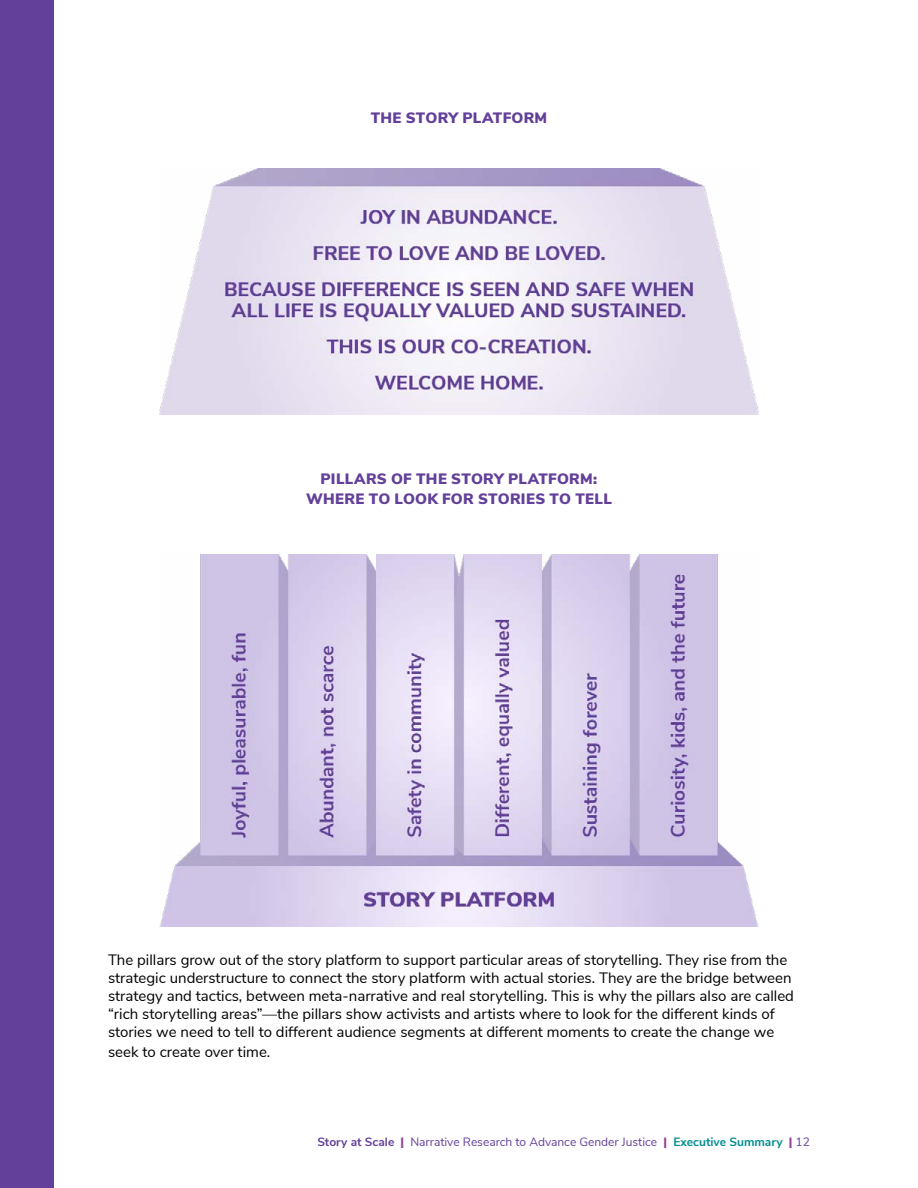
<style>
.page{position:relative;width:918px;height:1188px;background:#fff}
.page>*{position:absolute;margin:0;border:0;box-sizing:border-box;transform-origin:0 0}
.t1{font:15px/18px "Nunito Sans";color:#000}
.t2{font:900 15px/19.8px "Nunito Sans";letter-spacing:.015em;color:#634099;text-align:center}
.t3{font:12px "Nunito Sans";color:#634099}
.s1{font-weight:700}
.s2{font-weight:900;color:#944096}
.s3{font-weight:700;color:#038c8f}
</style>
<div class="page">
<div style="left:0;top:0;width:54px;height:1188px;background:#634099"></div>
<img style="left:160px;top:169px;width:598px;height:245px">
<img style="left:160px;top:554px;width:598px;height:373px">
<p class="t2" style="left:371px;top:107px;width:178px">THE STORY PLATFORM</p>
<p class="t2" style="left:306px;top:469px;width:307px">PILLARS OF THE STORY PLATFORM:<br>WHERE TO LOOK FOR STORIES TO TELL</p>
<p class="t1" style="left:108px;top:950px;width:688px">The pillars grow out of the story platform to support particular areas of storytelling. They rise from the strategic understructure to connect the story platform with actual stories. They are the bridge between strategy and tactics, between meta-narrative and real storytelling. This is why the pillars also are called “rich storytelling areas”—the pillars show activists and artists where to look for the different kinds of stories we need to tell to different audience segments at different moments to create the change we</p>
<p class="t1" style="left:108px;top:1042px;width:162px">seek to create over time.</p>
<p class="t3" style="left:317px;top:1133px;width:494px"><span class="s1">Story at Scale</span> <span class="s2">|</span> Narrative Research to Advance Gender Justice <span class="s2">|</span> <span class="s3">Executive Summary</span> <span class="s2">|</span> 12</p>
</div>
